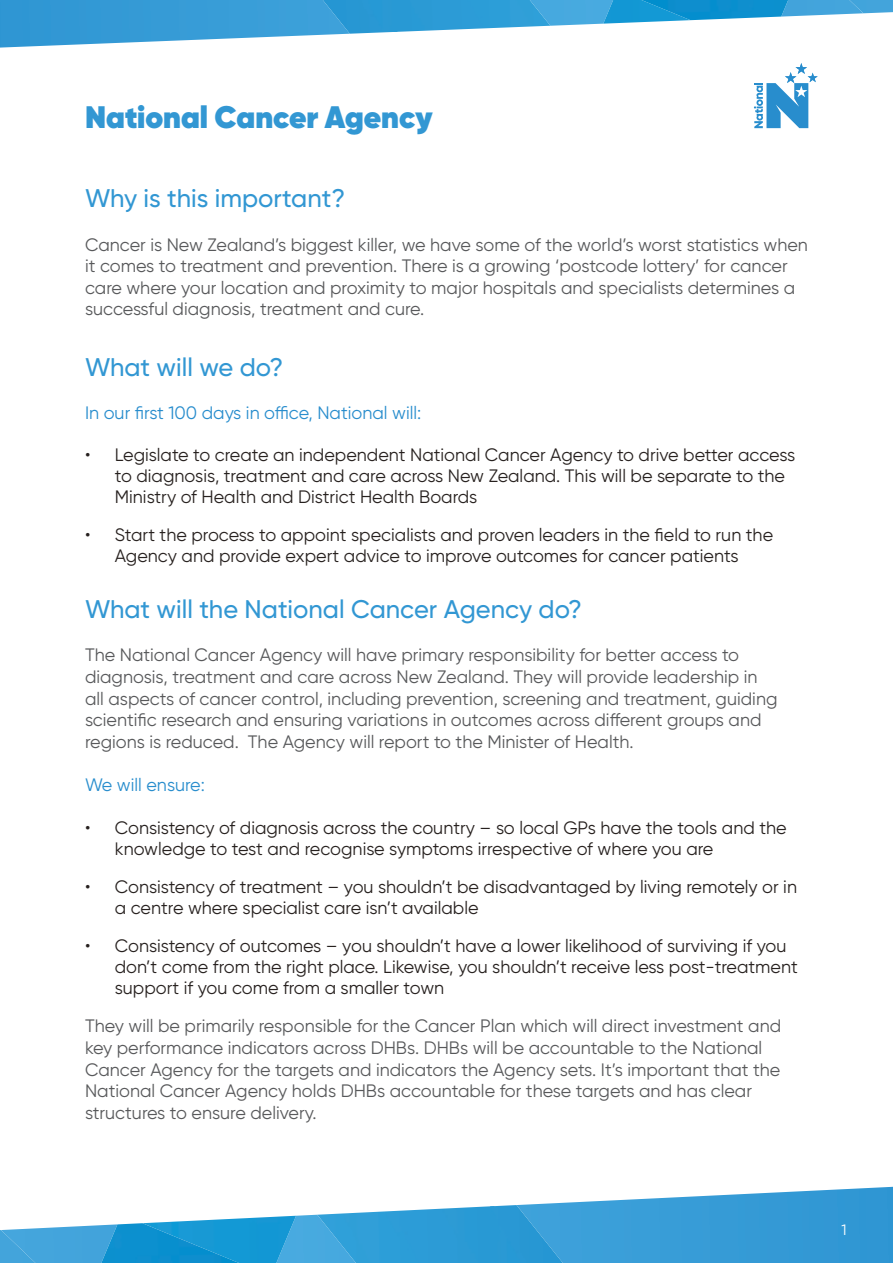
<style>
.page{position:relative;width:893px;height:1263px;background:#fff}
.page>*{position:absolute;margin:0;border:0;box-sizing:border-box;transform-origin:0 0}
.t1{font:800 31.05px "Gilroy";color:#3297d3}
.t2{font:500 25.5px "Gilroy";color:#3297d3}
.t3{font:18px/21.6px "Gilroy";color:#58595b}
.t4{font:18px/21px "Gilroy";color:#27211f}
.t5{font:18px "Gilroy";color:#288dcd}
.t6{font:15px "Gilroy";color:#fff}
</style>
<div class="page">
<svg style="left:0;top:0;width:863px;height:48px"></svg>
<img style="left:603px;top:0;width:87px;height:24px">
<img style="left:617px;top:0;width:185px;height:20px">
<img style="left:814px;top:0;width:79px;height:13px">
<svg style="left:292px;top:1195px;width:416px;height:68px"></svg>
<img style="left:490px;top:1205px;width:94px;height:58px">
<img style="left:317px;top:1206px;width:179px;height:57px">
<img style="left:708px;top:1186px;width:185px;height:77px">
<svg style="left:3px;top:1224px;width:314px;height:39px"></svg>
<img style="left:147px;top:1216px;width:149px;height:47px">
<img style="left:292px;top:1195px;width:82px;height:3px">
<img style="left:86px;top:1223px;width:185px;height:40px">
<div style="left:0;top:1230px;width:75px;height:33px;background:#43a4dc"></div>
<svg style="left:754px;top:63px;width:64px;height:65px"></svg>
<h1 class="t1" style="left:85px;top:97px;width:349px">National Cancer Agency</h1>
<h2 class="t2" style="left:85px;top:183px;width:262px">Why is this important?</h2>
<p class="t3" style="left:85px;top:233px;width:724px">Cancer is New Zealand’s biggest killer, we have some of the world’s worst statistics when it comes to treatment and prevention. There is a growing ‘postcode lottery’ for cancer care where your location and proximity to major hospitals and specialists determines a successful diagnosis, treatment and cure.</p>
<h2 class="t2" style="left:85px;top:351px;width:200px">What will we do?</h2>
<p class="t5" style="left:85px;top:402px;width:338px">In our first 100 days in office, National will:</p>
<p class="t4" style="left:115px;top:444px;width:682px;text-indent:-30px">• Legislate to create an independent National Cancer Agency to drive better access to diagnosis, treatment and care across New Zealand. This will be separate to the<br>Ministry of Health and District Health Boards</p>
<p class="t4" style="left:85px;top:524px;width:690px;text-align:center">• Start the process to appoint specialists and proven leaders in the field to run the<br>Agency and provide expert advice to improve outcomes for cancer patients</p>
<h2 class="t2" style="left:85px;top:594px;width:498px">What will the National Cancer Agency do?</h2>
<p class="t3" style="left:85px;top:644px;width:694px">The National Cancer Agency will have primary responsibility for better access to diagnosis, treatment and care across New Zealand. They will provide leadership in all aspects of cancer control, including prevention, screening and treatment, guiding scientific research and ensuring variations in outcomes across different groups and regions is reduced. The Agency will report to the Minister of Health.</p>
<p class="t5" style="left:85px;top:774px;width:121px">We will ensure:</p>
<p class="t4" style="left:115px;top:817px;width:673px;text-indent:-30px">• Consistency of diagnosis across the country – so local GPs have the tools and the knowledge to test and recognise symptoms irrespective of where you are</p>
<p class="t4" style="left:115px;top:876px;width:684px;text-indent:-30px">• Consistency of treatment – you shouldn’t be disadvantaged by living remotely or in a centre where specialist care isn’t available</p>
<p class="t4" style="left:115px;top:935px;width:684px;text-indent:-30px">• Consistency of outcomes – you shouldn’t have a lower likelihood of surviving if you don’t come from the right place. Likewise, you shouldn’t receive less post-treatment support if you come from a smaller town</p>
<p class="t3" style="left:85px;top:1015px;width:698px">They will be primarily responsible for the Cancer Plan which will direct investment and key performance indicators across DHBs. DHBs will be accountable to the National Cancer Agency for the targets and indicators the Agency sets. It’s important that the National Cancer Agency holds DHBs accountable for these targets and has clear structures to ensure delivery.</p>
<p class="t6" style="left:841px;top:1221px;width:7px">1</p>
</div>
